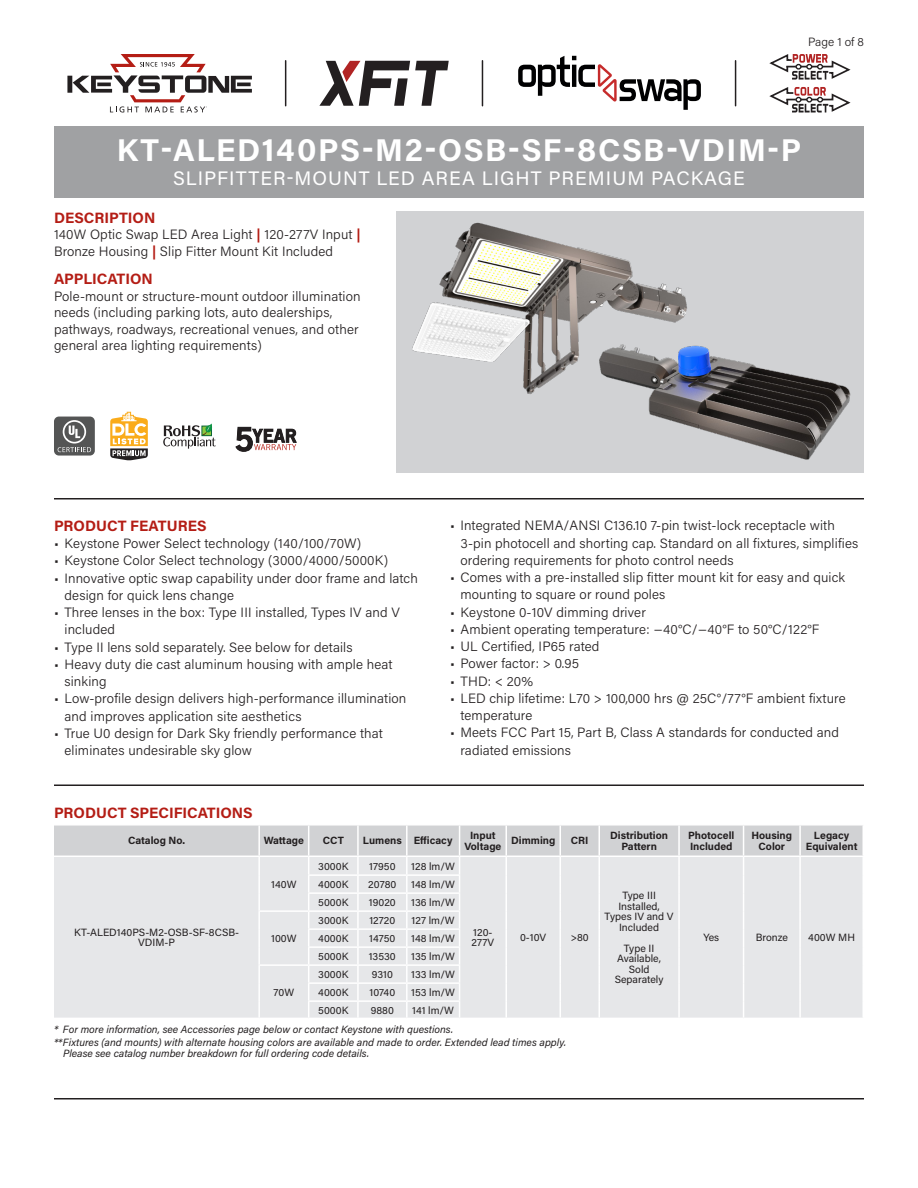
<style>
.page{position:relative;width:918px;height:1188px;background:#fff}
.page>*{position:absolute;margin:0;border:0;box-sizing:border-box;transform-origin:0 0}
.SubTitle{font:700 31.5px "Acumin Pro";letter-spacing:.05em;color:#fff}
.SubTitle-2{font:19.5px "Acumin Pro";letter-spacing:.05em;color:#fff}
.Heading_01{font:700 15px "Acumin Pro";color:#b41d15}
.Text_After_Description{font:300 13.5px/17.2px "Acumin Pro";letter-spacing:.01em;color:#231f20}
.Page{font:300 12px "Acumin Pro";color:#231f20}
.Table_Text{font:10.5px/10.5px "Acumin Pro";color:#231f20;text-align:center}
.Table_Footnote{font:italic 10.5px/10.5px "Acumin Pro";color:#231f20}
.Table_Header{font:700 10.5px/10.5px "Acumin Pro";color:#231f20;text-align:center}
.s1{font-weight:700;color:#b41d15}
</style>
<div class="page">
<hr style="left:54px;top:1098px;width:810px;height:2px;background:#231f20">
<div style="left:54px;top:126px;width:810px;height:72px;background:#a0a1a3"></div>
<hr style="left:54px;top:784px;width:810px;height:2px;background:#231f20">
<hr style="left:54px;top:498px;width:810px;height:2px;background:#231f20">
<div style="left:396px;top:212px;width:468px;height:261px;background:#d1d2d4"></div>
<svg style="left:236px;top:427px;width:61px;height:25px"></svg>
<svg style="left:163px;top:423px;width:53px;height:26px"></svg>
<div style="left:54px;top:417px;width:41px;height:39px;background:#545555;border-radius:5px"></div>
<svg style="left:63px;top:420px;width:23px;height:24px"></svg>
<svg style="left:64px;top:422px;width:20px;height:20px"></svg>
<svg style="left:69px;top:426px;width:11px;height:12px"></svg>
<svg style="left:58px;top:447px;width:33px;height:5px"></svg>
<svg style="left:110px;top:412px;width:38px;height:48px"></svg>
<svg style="left:54px;top:825px;width:809px;height:193px;background:#e3e4e6"></svg>
<svg style="left:67px;top:54px;width:185px;height:58px"></svg>
<svg style="left:769px;top:87px;width:82px;height:26px"></svg>
<svg style="left:769px;top:54px;width:82px;height:26px"></svg>
<hr style="left:482px;top:61px;width:1px;height:45px;background:#231f20">
<hr style="left:735px;top:61px;width:1px;height:45px;background:#231f20">
<hr style="left:285px;top:61px;width:1px;height:45px;background:#231f20">
<svg style="left:319px;top:61px;width:130px;height:45px"></svg>
<svg style="left:518px;top:56px;width:183px;height:54px"></svg>
<img style="left:751px;top:369px;width:100px;height:91px">
<img style="left:396px;top:211px;width:369px;height:233px">
<p class="Page" style="left:808px;top:34px;width:57px">Page 1 of 8</p>
<p class="SubTitle" style="left:117px;top:128px;width:686px">KT-ALED140PS-M2-OSB-SF-8CSB-VDIM-P</p>
<p class="SubTitle-2" style="left:173px;top:164px;width:573px">SLIPFITTER-MOUNT LED AREA LIGHT PREMIUM PACKAGE</p>
<p class="Heading_01" style="left:54px;top:207px;width:103px">DESCRIPTION</p>
<p class="Text_After_Description" style="left:54px;top:226px;width:308px;line-height:16.5px">140W Optic Swap LED Area Light <span class="s1">|</span> 120-277V Input <span class="s1">|<br></span>Bronze Housing <span class="s1">|</span> Slip Fitter Mount Kit Included</p>
<p class="Heading_01" style="left:54px;top:268px;width:100px">APPLICATION</p>
<p class="Text_After_Description" style="left:54px;top:287px;width:308px;line-height:16.5px">Pole-mount or structure-mount outdoor illumination needs (including parking lots, auto dealerships, pathways, roadways, recreational venues, and other general area lighting requirements)</p>
<p class="Heading_01" style="left:54px;top:515px;width:154px">PRODUCT FEATURES</p>
<p class="Text_After_Description" style="left:54px;top:534px;width:309px">• Keystone Power Select technology (140/100/70W)</p>
<p class="Text_After_Description" style="left:54px;top:551px;width:336px">• Keystone Color Select technology (3000/4000/5000K)</p>
<p class="Text_After_Description" style="left:64px;top:569px;width:355px;text-indent:-10px">• Innovative optic swap capability under door frame and latch design for quick lens change</p>
<p class="Text_After_Description" style="left:64px;top:603px;width:337px;text-indent:-10px">• Three lenses in the box: Type III installed, Types IV and V included</p>
<p class="Text_After_Description" style="left:54px;top:638px;width:300px">• Type II lens sold separately. See below for details</p>
<p class="Text_After_Description" style="left:64px;top:655px;width:330px;text-indent:-10px">• Heavy duty die cast aluminum housing with ample heat sinking</p>
<p class="Text_After_Description" style="left:64px;top:689px;width:343px;text-indent:-10px">• Low-profile design delivers high-performance illumination and improves application site aesthetics</p>
<p class="Text_After_Description" style="left:64px;top:724px;width:320px;text-indent:-10px">• True U0 design for Dark Sky friendly performance that eliminates undesirable sky glow</p>
<p class="Text_After_Description" style="left:460px;top:517px;width:399px;text-indent:-10px">• Integrated NEMA/ANSI C136.10 7-pin twist-lock receptacle with<br>3-pin photocell and shorting cap. Standard on all fixtures, simplifies ordering requirements for photo control needs</p>
<p class="Text_After_Description" style="left:460px;top:568px;width:386px;text-indent:-10px">• Comes with a pre-installed slip fitter mount kit for easy and quick mounting to square or round poles</p>
<p class="Text_After_Description" style="left:450px;top:603px;width:197px">• Keystone 0-10V dimming driver</p>
<p class="Text_After_Description" style="left:450px;top:620px;width:371px">• Ambient operating temperature: −40°C/−40°F to 50°C/122°F</p>
<p class="Text_After_Description" style="left:450px;top:637px;width:151px">• UL Certified, IP65 rated</p>
<p class="Text_After_Description" style="left:450px;top:655px;width:131px">• Power factor: &gt; 0.95</p>
<p class="Text_After_Description" style="left:450px;top:672px;width:85px">• THD: &lt; 20%</p>
<p class="Text_After_Description" style="left:460px;top:689px;width:387px;text-indent:-10px">• LED chip lifetime: L70 &gt; 100,000 hrs @ 25C°/77°F ambient fixture temperature</p>
<p class="Text_After_Description" style="left:460px;top:724px;width:380px;text-indent:-10px">• Meets FCC Part 15, Part B, Class A standards for conducted and radiated emissions</p>
<p class="Heading_01" style="left:54px;top:802px;width:200px">PRODUCT SPECIFICATIONS</p>
<p class="Table_Header" style="left:128px;top:835px;width:59px">Catalog No.</p>
<p class="Table_Header" style="left:264px;top:835px;width:42px">Wattage</p>
<p class="Table_Header" style="left:323px;top:835px;width:23px">CCT</p>
<p class="Table_Header" style="left:363px;top:835px;width:40px">Lumens</p>
<p class="Table_Header" style="left:414px;top:835px;width:40px">Efficacy</p>
<p class="Table_Header" style="left:464px;top:830px;width:39px">Input<br>Voltage</p>
<p class="Table_Header" style="left:511px;top:835px;width:46px">Dimming</p>
<p class="Table_Header" style="left:571px;top:835px;width:19px">CRI</p>
<p class="Table_Header" style="left:610px;top:830px;width:60px">Distribution<br>Pattern</p>
<p class="Table_Header" style="left:688px;top:830px;width:48px;text-align:left">Photocell<br>Included</p>
<p class="Table_Header" style="left:752px;top:830px;width:42px">Housing<br>Color</p>
<p class="Table_Header" style="left:806px;top:830px;width:53px">Legacy<br>Equivalent</p>
<p class="Table_Text" style="left:74px;top:927px;width:167px">KT-ALED140PS-M2-OSB-SF-8CSB-<br>VDIM-P</p>
<p class="Table_Text" style="left:271px;top:878px;width:27px">140W</p>
<p class="Table_Text" style="left:271px;top:933px;width:27px">100W</p>
<p class="Table_Text" style="left:318px;top:860px;width:32px">3000K</p>
<p class="Table_Text" style="left:369px;top:860px;width:28px">17950</p>
<p class="Table_Text" style="left:411px;top:860px;width:45px">128 lm/W</p>
<p class="Table_Text" style="left:318px;top:879px;width:32px">4000K</p>
<p class="Table_Text" style="left:368px;top:879px;width:30px">20780</p>
<p class="Table_Text" style="left:411px;top:879px;width:45px">148 lm/W</p>
<p class="Table_Text" style="left:318px;top:897px;width:32px">5000K</p>
<p class="Table_Text" style="left:369px;top:897px;width:28px">19020</p>
<p class="Table_Text" style="left:411px;top:897px;width:45px">136 lm/W</p>
<p class="Table_Text" style="left:318px;top:915px;width:32px">3000K</p>
<p class="Table_Text" style="left:369px;top:915px;width:28px">12720</p>
<p class="Table_Text" style="left:412px;top:915px;width:45px">127 lm/W</p>
<p class="Table_Text" style="left:318px;top:933px;width:32px">4000K</p>
<p class="Table_Text" style="left:369px;top:933px;width:28px">14750</p>
<p class="Table_Text" style="left:411px;top:933px;width:45px">148 lm/W</p>
<p class="Table_Text" style="left:318px;top:951px;width:32px">5000K</p>
<p class="Table_Text" style="left:369px;top:951px;width:28px">13530</p>
<p class="Table_Text" style="left:411px;top:951px;width:45px">135 lm/W</p>
<p class="Table_Text" style="left:471px;top:927px;width:24px;text-align:left">120-<br>277V</p>
<p class="Table_Text" style="left:520px;top:932px;width:28px">0-10V</p>
<p class="Table_Text" style="left:571px;top:932px;width:20px">&gt;80</p>
<p class="Table_Text" style="left:318px;top:969px;width:32px">3000K</p>
<p class="Table_Text" style="left:372px;top:969px;width:23px">9310</p>
<p class="Table_Text" style="left:411px;top:969px;width:45px">133 lm/W</p>
<p class="Table_Text" style="left:318px;top:987px;width:32px">4000K</p>
<p class="Table_Text" style="left:369px;top:987px;width:27px">10740</p>
<p class="Table_Text" style="left:411px;top:987px;width:45px">153 lm/W</p>
<p class="Table_Text" style="left:318px;top:1004px;width:32px">5000K</p>
<p class="Table_Text" style="left:371px;top:1004px;width:25px">9880</p>
<p class="Table_Text" style="left:412px;top:1004px;width:43px">141 lm/W</p>
<p class="Table_Footnote" style="left:54px;top:1023px;width:401px">* For more information, see Accessories page below or contact Keystone with questions.</p>
<p class="Table_Footnote" style="left:63px;top:1037px;width:505px;text-indent:-9px">**Fixtures (and mounts) with alternate housing colors are available and made to order. Extended lead times apply.<br>Please see catalog number breakdown for full ordering code details.</p>
<p class="Table_Text" style="left:274px;top:986px;width:22px">70W</p>
<p class="Table_Text" style="left:605px;top:890px;width:71px">Type III<br>Installed,<br>Types IV and V<br>Included</p>
<p class="Table_Text" style="left:615px;top:942px;width:50px">Type II<br>Available,<br>Sold<br>Separately</p>
<p class="Table_Text" style="left:703px;top:932px;width:17px">Yes</p>
<p class="Table_Text" style="left:756px;top:932px;width:34px">Bronze</p>
<p class="Table_Text" style="left:808px;top:932px;width:48px">400W MH</p>
</div>
